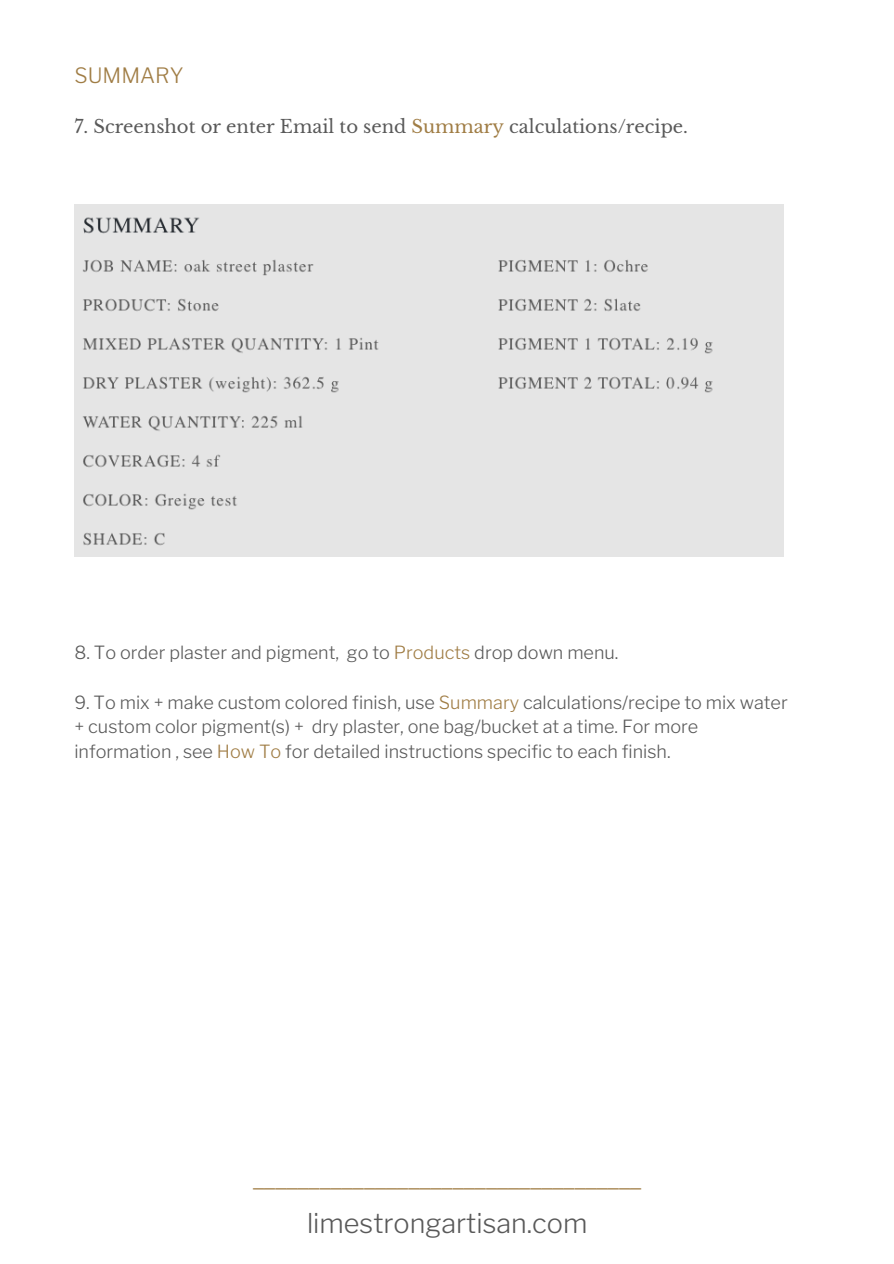
<style>
.page{position:relative;width:894px;height:1264px;background:#fff}
.page>*{position:absolute;margin:0;border:0;box-sizing:border-box;transform-origin:0 0}
.t1{font:27px "PT Serif";color:#a07d45}
.t2{font:300 27px "Libre Franklin";color:#595959}
.t3{font:300 21px "Libre Franklin";color:#a07d45}
.t4{font:300 18px/24.8px "Libre Franklin";color:#595959}
.t5{font:18px "Libre Baskerville";color:#595959}
.s1{color:#a07d45}
</style>
<div class="page">
<div style="left:74px;top:205px;width:709px;height:351px;background:#e5e5e5"></div>
<p class="t3" style="left:74px;top:62px;width:111px">SUMMARY</p>
<p class="t5" style="left:74px;top:115px;width:615px">7. Screenshot or enter Email to send <span class="s1">Summary</span> calculations/recipe.</p>
<p class="t4" style="left:74px;top:640px;width:545px">8. To order plaster and pigment, go to <span class="s1">Products</span> drop down menu.</p>
<p class="t4" style="left:74px;top:689px;width:714px">9. To mix + make custom colored finish, use <span class="s1">Summary</span> calculations/recipe to mix water + custom color pigment(s) + dry plaster, one bag/bucket at a time. For more information , see <span class="s1">How To</span> for detailed instructions specific to each finish.</p>
<h1 class="t1" style="left:253px;top:1156px;width:389px">___________________________________</h1>
<h1 class="t2" style="left:307px;top:1206px;width:282px">limestrongartisan.com</h1>
</div>
